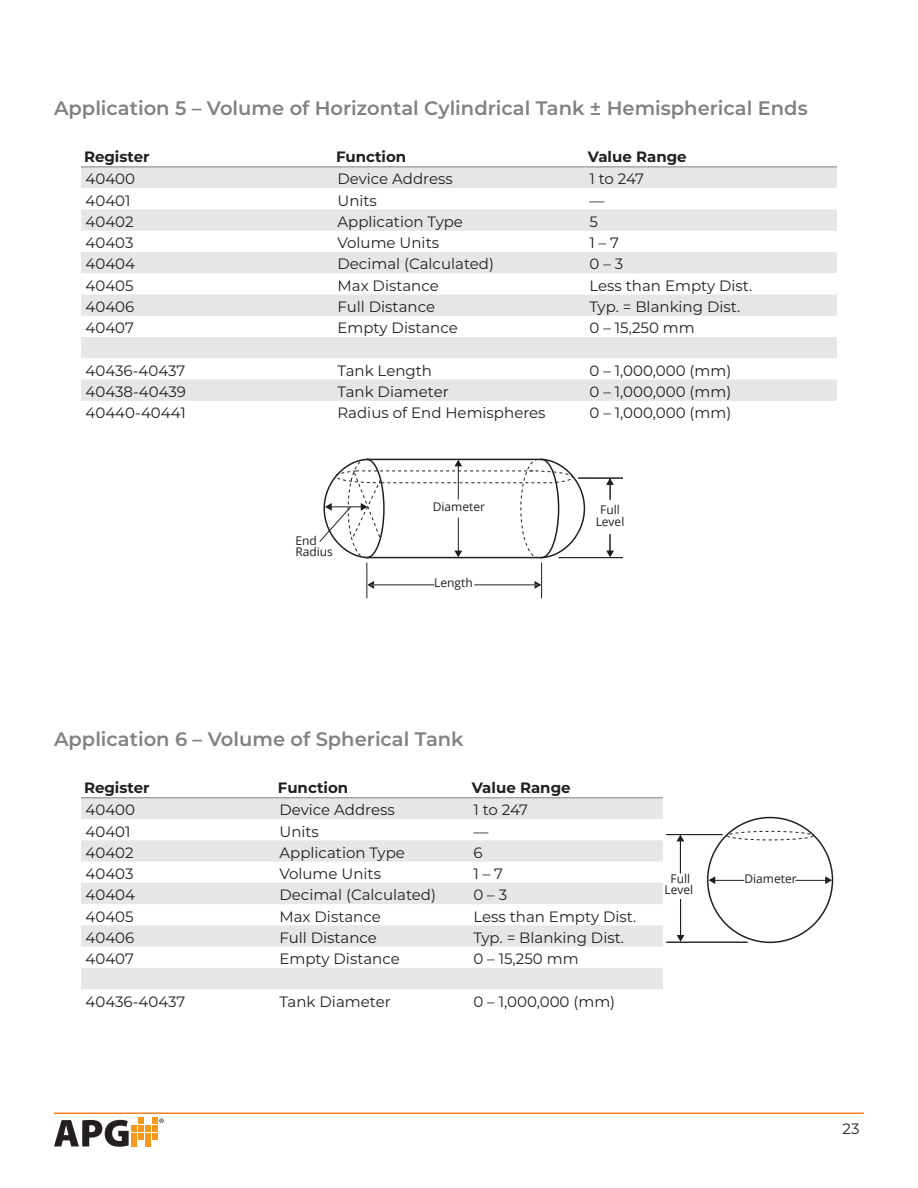
<style>
.page{position:relative;width:918px;height:1188px;background:#fff}
.page>*{position:absolute;margin:0;border:0;box-sizing:border-box;transform-origin:0 0}
.t1{font:600 19.5px "Montserrat";color:#808181}
.t2{font:15px "Montserrat";color:#231f20}
.t3{font:700 15px "Montserrat";color:#231f20}
.t4{font:12px/11.4px "Open Sans";color:#231f20;text-align:center}
</style>
<div class="page">
<hr style="left:54px;top:1112px;width:810px;height:2px;background:#ee8122">
<svg style="left:54px;top:1118px;width:110px;height:29px"></svg>
<svg style="left:81px;top:168px;width:756px;height:233px;fill:#e6e6e6"></svg>
<hr style="left:81px;top:167px;width:252px;height:1px;background:#808181">
<hr style="left:333px;top:167px;width:252px;height:1px;background:#808181">
<hr style="left:585px;top:167px;width:252px;height:1px;background:#808181">
<svg style="left:367px;top:580px;width:8px;height:10px"></svg>
<svg style="left:533px;top:580px;width:10px;height:10px"></svg>
<hr style="left:559px;top:557px;width:64px;height:1px;background:#231f20">
<hr style="left:578px;top:478px;width:45px;height:1px;background:#231f20">
<hr style="left:366px;top:563px;width:1px;height:35px;background:#231f20">
<hr style="left:541px;top:563px;width:1px;height:35px;background:#231f20">
<hr style="left:371px;top:584px;width:63px;height:1px;background:#231f20">
<hr style="left:474px;top:584px;width:64px;height:1px;background:#231f20">
<svg style="left:605px;top:477px;width:10px;height:23px"></svg>
<svg style="left:605px;top:534px;width:10px;height:25px"></svg>
<svg style="left:319px;top:458px;width:267px;height:101px"></svg>
<svg style="left:81px;top:798px;width:582px;height:191px;fill:#e6e6e6"></svg>
<hr style="left:81px;top:797px;width:194px;height:1px;background:#808181">
<hr style="left:275px;top:797px;width:194px;height:1px;background:#808181">
<hr style="left:469px;top:797px;width:194px;height:1px;background:#808181">
<svg style="left:676px;top:835px;width:10px;height:8px"></svg>
<svg style="left:675px;top:934px;width:10px;height:8px"></svg>
<hr style="left:666px;top:942px;width:82px;height:1px;background:#231f20">
<hr style="left:666px;top:834px;width:57px;height:1px;background:#231f20">
<svg style="left:824px;top:876px;width:10px;height:9px"></svg>
<svg style="left:710px;top:876px;width:7px;height:8px"></svg>
<div style="left:707px;top:817px;width:126px;height:126px;border:2px solid #231f20;border-radius:50%"></div>
<hr style="left:712px;top:880px;width:32px;height:1px;background:#231f20">
<hr style="left:795px;top:880px;width:32px;height:1px;background:#231f20">
<hr style="left:680px;top:838px;width:1px;height:35px;background:#231f20">
<hr style="left:680px;top:899px;width:1px;height:38px;background:#231f20">
<div style="left:727px;top:831px;width:86px;height:9px;border:1px dashed #231f20;border-radius:50%"></div>
<h1 class="t1" style="left:54px;top:99px;width:755px">Application 5 – Volume of Horizontal Cylindrical Tank ± Hemispherical Ends</h1>
<p class="t3" style="left:84px;top:151px;width:67px">Register</p>
<p class="t3" style="left:336px;top:151px;width:72px">Function</p>
<p class="t3" style="left:588px;top:151px;width:100px">Value Range</p>
<p class="t2" style="left:86px;top:172px;width:51px">40400</p>
<p class="t2" style="left:338px;top:172px;width:117px">Device Address</p>
<p class="t2" style="left:589px;top:172px;width:56px">1 to 247</p>
<p class="t2" style="left:86px;top:193px;width:47px">40401</p>
<p class="t2" style="left:337px;top:193px;width:41px">Units</p>
<p class="t2" style="left:589px;top:193px;width:16px">—</p>
<p class="t2" style="left:86px;top:214px;width:50px">40402</p>
<p class="t2" style="left:337px;top:214px;width:127px">Application Type</p>
<p class="t2" style="left:589px;top:214px;width:10px">5</p>
<p class="t2" style="left:86px;top:236px;width:50px">40403</p>
<p class="t2" style="left:338px;top:236px;width:103px">Volume Units</p>
<p class="t2" style="left:590px;top:236px;width:31px">1 – 7</p>
<p class="t2" style="left:86px;top:257px;width:51px">40404</p>
<p class="t2" style="left:338px;top:257px;width:158px">Decimal (Calculated)</p>
<p class="t2" style="left:590px;top:257px;width:35px">0 – 3</p>
<p class="t2" style="left:86px;top:278px;width:50px">40405</p>
<p class="t2" style="left:338px;top:278px;width:103px">Max Distance</p>
<p class="t2" style="left:589px;top:278px;width:164px">Less than Empty Dist.</p>
<p class="t2" style="left:86px;top:299px;width:50px">40406</p>
<p class="t2" style="left:338px;top:299px;width:99px">Full Distance</p>
<p class="t2" style="left:589px;top:299px;width:152px">Typ. = Blanking Dist.</p>
<p class="t2" style="left:86px;top:321px;width:50px">40407</p>
<p class="t2" style="left:338px;top:321px;width:122px">Empty Distance</p>
<p class="t2" style="left:590px;top:321px;width:107px">0 – 15,250 mm</p>
<p class="t2" style="left:86px;top:363px;width:101px">40436-40437</p>
<p class="t2" style="left:338px;top:363px;width:96px">Tank Length</p>
<p class="t2" style="left:590px;top:363px;width:143px">0 – 1,000,000 (mm)</p>
<p class="t2" style="left:86px;top:384px;width:102px">40438-40439</p>
<p class="t2" style="left:338px;top:384px;width:113px">Tank Diameter</p>
<p class="t2" style="left:589px;top:384px;width:143px">0 – 1,000,000 (mm)</p>
<p class="t2" style="left:86px;top:406px;width:102px">40440-40441</p>
<p class="t2" style="left:338px;top:406px;width:210px">Radius of End Hemispheres</p>
<p class="t2" style="left:590px;top:406px;width:143px">0 – 1,000,000 (mm)</p>
<p class="t4" style="left:295px;top:536px;width:39px;text-align:left">End<br>Radius</p>
<p class="t4" style="left:433px;top:502px;width:54px">Diameter</p>
<p class="t4" style="left:434px;top:579px;width:40px">Length</p>
<p class="t4" style="left:596px;top:506px;width:30px">Full<br>Level</p>
<h1 class="t1" style="left:54px;top:730px;width:411px">Application 6 – Volume of Spherical Tank</h1>
<p class="t3" style="left:84px;top:781px;width:67px">Register</p>
<p class="t3" style="left:278px;top:781px;width:72px">Function</p>
<p class="t3" style="left:472px;top:781px;width:100px">Value Range</p>
<p class="t2" style="left:86px;top:803px;width:51px">40400</p>
<p class="t2" style="left:279px;top:803px;width:117px">Device Address</p>
<p class="t2" style="left:473px;top:803px;width:56px">1 to 247</p>
<p class="t2" style="left:86px;top:824px;width:47px">40401</p>
<p class="t2" style="left:279px;top:824px;width:41px">Units</p>
<p class="t2" style="left:473px;top:824px;width:16px">—</p>
<p class="t2" style="left:86px;top:845px;width:50px">40402</p>
<p class="t2" style="left:279px;top:845px;width:127px">Application Type</p>
<p class="t2" style="left:473px;top:845px;width:11px">6</p>
<p class="t2" style="left:86px;top:866px;width:50px">40403</p>
<p class="t2" style="left:279px;top:866px;width:103px">Volume Units</p>
<p class="t2" style="left:473px;top:866px;width:31px">1 – 7</p>
<p class="t2" style="left:86px;top:888px;width:51px">40404</p>
<p class="t2" style="left:279px;top:888px;width:158px">Decimal (Calculated)</p>
<p class="t2" style="left:473px;top:888px;width:35px">0 – 3</p>
<p class="t2" style="left:86px;top:909px;width:50px">40405</p>
<p class="t2" style="left:279px;top:909px;width:103px">Max Distance</p>
<p class="t2" style="left:473px;top:909px;width:164px">Less than Empty Dist.</p>
<p class="t2" style="left:86px;top:930px;width:50px">40406</p>
<p class="t2" style="left:279px;top:930px;width:99px">Full Distance</p>
<p class="t2" style="left:473px;top:930px;width:152px">Typ. = Blanking Dist.</p>
<p class="t2" style="left:86px;top:952px;width:50px">40407</p>
<p class="t2" style="left:279px;top:952px;width:122px">Empty Distance</p>
<p class="t2" style="left:473px;top:952px;width:107px">0 – 15,250 mm</p>
<p class="t2" style="left:86px;top:994px;width:101px">40436-40437</p>
<p class="t2" style="left:279px;top:994px;width:113px">Tank Diameter</p>
<p class="t2" style="left:473px;top:994px;width:143px">0 – 1,000,000 (mm)</p>
<p class="t4" style="left:664px;top:873px;width:30px">Full<br>Level</p>
<p class="t4" style="left:744px;top:873px;width:54px">Diameter</p>
<p class="t2" style="left:843px;top:1122px;width:18px">23</p>
</div>
